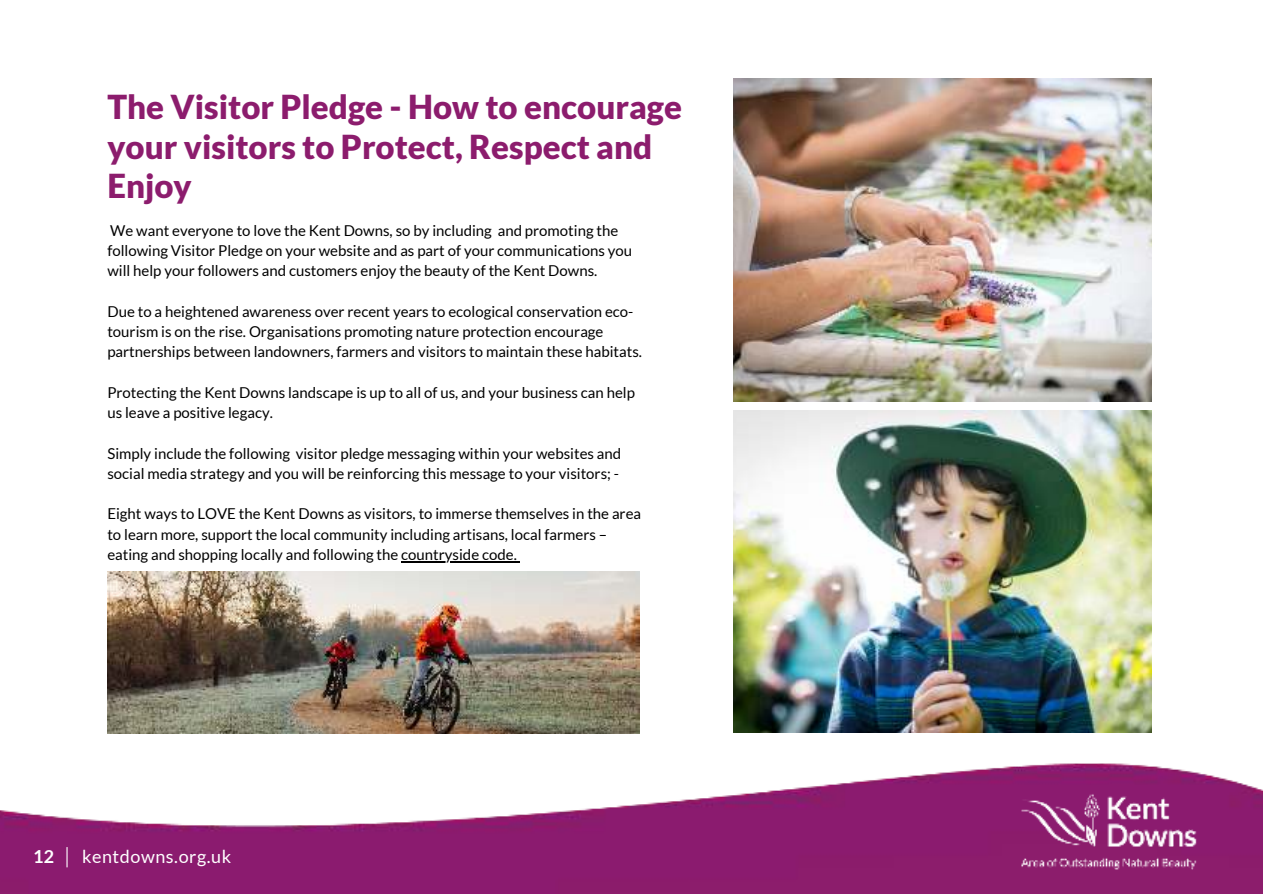
<style>
.page{position:relative;width:1263px;height:894px;background:#fff}
.page>*{position:absolute;margin:0;border:0;box-sizing:border-box;transform-origin:0 0}
.t1{font:900 33px/39.3px "Lato";color:#8c1c6d}
.t2{font:18px "Lato";letter-spacing:.03em;color:#fff}
.t3{font:700 18px "Lato";color:#fff}
.t4{font:15px/20.2px "Lato";color:#000}
</style>
<div class="page">
<img style="left:733px;top:78px;width:418px;height:323px">
<img style="left:733px;top:410px;width:418px;height:305px">
<img style="left:0;top:715px;width:1263px;height:178px">
<img style="left:1014px;top:788px;width:187px;height:83px">
<hr style="left:66px;top:846px;width:2px;height:21px;background:#fff">
<hr style="left:401px;top:561px;width:116px;height:1px;background:#000">
<img style="left:107px;top:571px;width:532px;height:162px">
<h1 class="t1" style="left:107px;top:87px;width:576px">The Visitor Pledge - How to encourage your visitors to Protect, Respect and<br>Enjoy</h1>
<p class="t4" style="left:107px;top:220px;width:526px">We want everyone to love the Kent Downs, so by including and promoting the following Visitor Pledge on your website and as part of your communications you will help your followers and customers enjoy the beauty of the Kent Downs.</p>
<p class="t4" style="left:107px;top:301px;width:536px">Due to a heightened awareness over recent years to ecological conservation eco&shy;tourism is on the rise. Organisations promoting nature protection encourage partnerships between landowners, farmers and visitors to maintain these habitats.</p>
<p class="t4" style="left:107px;top:382px;width:529px">Protecting the Kent Downs landscape is up to all of us, and your business can help us leave a positive legacy.</p>
<p class="t4" style="left:107px;top:443px;width:515px">Simply include the following visitor pledge messaging within your websites and social media strategy and you will be reinforcing this message to your visitors; -</p>
<p class="t4" style="left:107px;top:503px;width:535px">Eight ways to LOVE the Kent Downs as visitors, to immerse themselves in the area to learn more, support the local community including artisans, local farmers – eating and shopping locally and following the countryside code.</p>
<p class="t3" style="left:34px;top:842px;width:22px">12</p>
<p class="t2" style="left:82px;top:846px;width:151px">kentdowns.org.uk</p>
</div>
